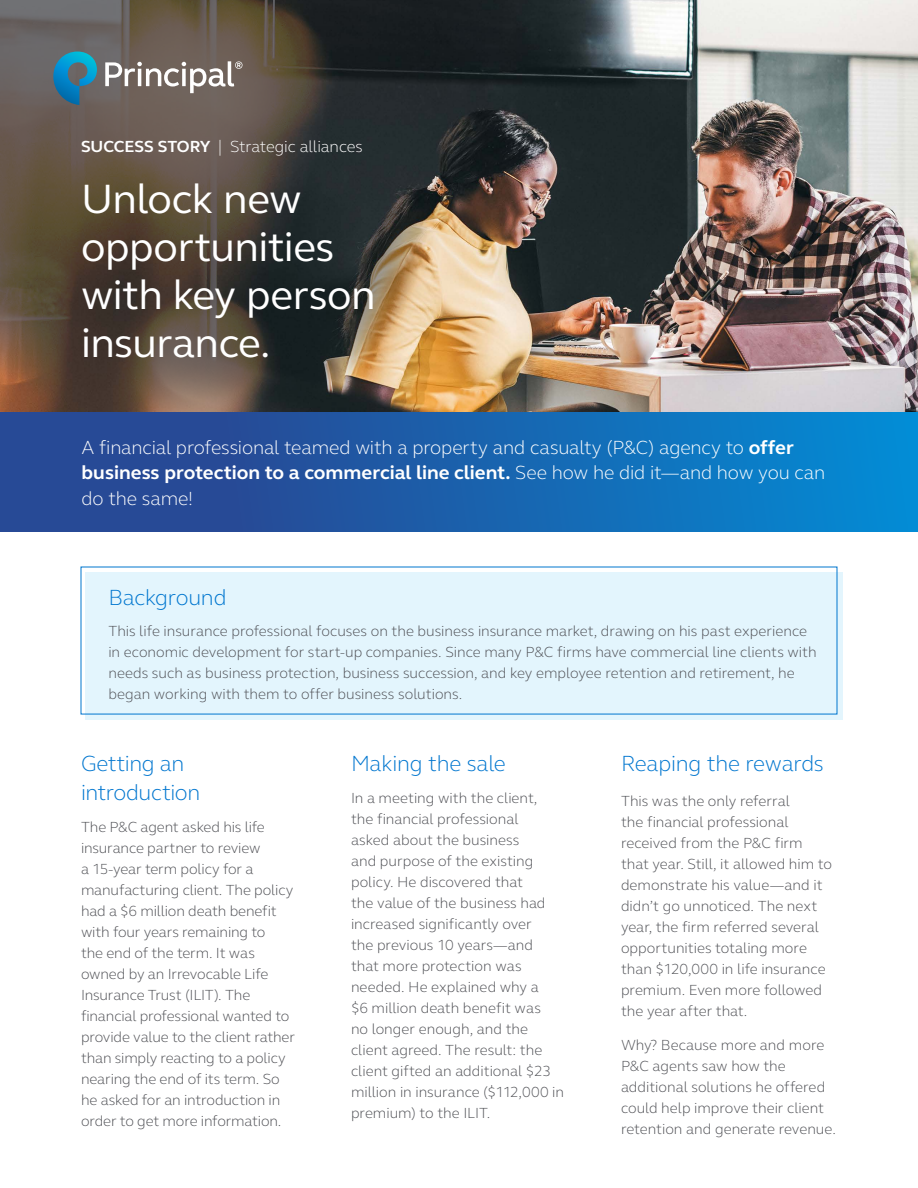
<style>
.page{position:relative;width:918px;height:1188px;background:#fff}
.page>*{position:absolute;margin:0;border:0;box-sizing:border-box;transform-origin:0 0}
.t1{font:42px/48px "FS Elliot Pro";letter-spacing:-.015em;color:#fff}
.t2{font:300 22.5px/28.5px "FS Elliot Pro";letter-spacing:-.015em;color:#0076cf}
.t3{font:300 19.5px/25.5px "FS Elliot Pro";letter-spacing:-.005em;color:#fff}
.t4{font:300 16.5px "FS Elliot Pro";letter-spacing:-.005em;color:#fff}
.t5{font:300 15px/21px "FS Elliot Pro";letter-spacing:-.005em;color:#4d4e53}
.s1{font-weight:700}
</style>
<div class="page">
<img style="left:472px;top:0;width:446px;height:413px">
<svg style="left:0;top:0;width:472px;height:413px;background:#574d40"></svg>
<svg style="left:53px;top:52px;width:44px;height:53px;background:#327c9a"></svg>
<svg style="left:105px;top:61px;width:137px;height:32px"></svg>
<div style="left:0;top:413px;width:918px;height:118px;background:linear-gradient(to right,#2e3d8a,#0489d2)"></div>
<div style="left:85px;top:572px;width:758px;height:148px;background:#e3f5fd"></div>
<p class="t4" style="left:81px;top:135px;width:283px"><span class="s1">SUCCESS STORY</span> | Strategic alliances</p>
<h1 class="t1" style="left:81px;top:174px;width:296px">Unlock new opportunities with key person insurance.</h1>
<h3 class="t3" style="left:82px;top:434px;width:745px">A financial professional teamed with a property and casualty (P&amp;C) agency to <span class="s1">offer business protection to a commercial line client.</span> See how he did it—and how you can do the same!</h3>
<h2 class="t2" style="left:108px;top:582px;width:120px">Background</h2>
<p class="t5" style="left:108px;top:620px;width:710px">This life insurance professional focuses on the business insurance market, drawing on his past experience in economic development for start-up companies. Since many P&amp;C firms have commercial line clients with needs such as business protection, business succession, and key employee retention and retirement, he began working with them to offer business solutions.</p>
<h2 class="t2" style="left:81px;top:749px;width:121px">Getting an introduction</h2>
<p class="t5" style="left:81px;top:816px;width:216px">The P&amp;C agent asked his life insurance partner to review<br>a 15-year term policy for a manufacturing client. The policy had a $6 million death benefit with four years remaining to<br>the end of the term. It was owned by an Irrevocable Life<br>Insurance Trust (ILIT). The financial professional wanted to provide value to the client rather than simply reacting to a policy nearing the end of its term. So he asked for an introduction in order to get more information.</p>
<h2 class="t2" style="left:351px;top:749px;width:156px">Making the sale</h2>
<p class="t5" style="left:351px;top:787px;width:215px">In a meeting with the client,<br>the financial professional<br>asked about the business<br>and purpose of the existing policy. He discovered that<br>the value of the business had increased significantly over<br>the previous 10 years—and that more protection was needed. He explained why a<br>$6 million death benefit was<br>no longer enough, and the client agreed. The result: the client gifted an additional $23 million in insurance ($112,000 in premium) to the ILIT.</p>
<h2 class="t2" style="left:621px;top:749px;width:204px">Reaping the rewards</h2>
<p class="t5" style="left:621px;top:790px;width:213px">This was the only referral<br>the financial professional received from the P&amp;C firm that year. Still, it allowed him to demonstrate his value—and it didn’t go unnoticed. The next year, the firm referred several opportunities totaling more than $120,000 in life insurance premium. Even more followed the year after that.</p>
<p class="t5" style="left:621px;top:1034px;width:216px">Why? Because more and more<br>P&amp;C agents saw how the additional solutions he offered could help improve their client retention and generate revenue.</p>
</div>
